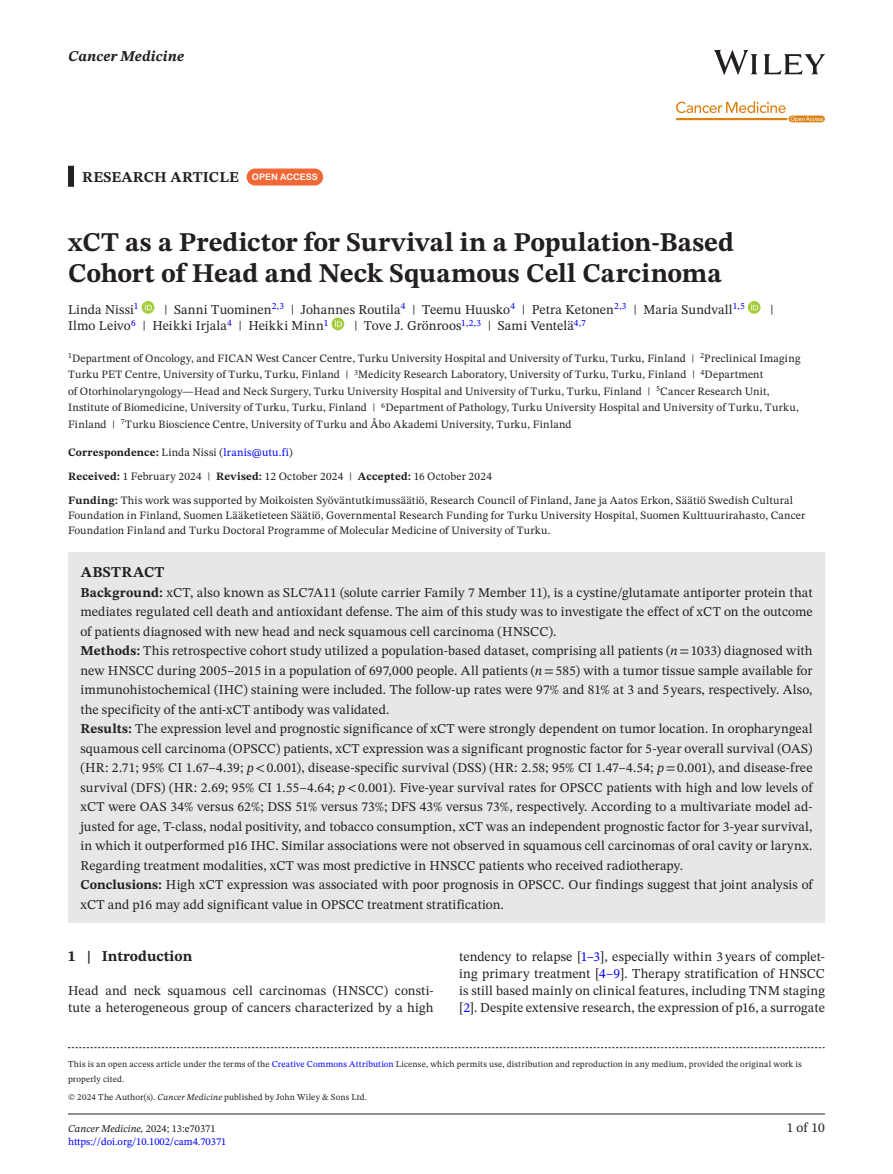
<style>
.page{position:relative;width:893px;height:1174px;background:#fff}
.page>*{position:absolute;margin:0;border:0;box-sizing:border-box;transform-origin:0 0}
.t1{font:700 27px/31.5px "STIX Two Text";color:#231f20}
.t2{font:700 15px "STIX Two Text";letter-spacing:.01em;color:#231f20}
.t3{font:italic 700 15px "STIX Two Text";letter-spacing:.01em;color:#231f20}
.t4{font:13.5px/19.5px "STIX Two Text";letter-spacing:.01em;color:#231f20}
.t5{font:11.25px/16.5px "STIX Two Text";letter-spacing:.015em;color:#231f20}
.t6{font:10.5px "STIX Two Text";color:#00f}
.t7{font:italic 10.5px "STIX Two Text";color:#231f20}
.t8{font:9px/15px "STIX Two Text";letter-spacing:.02em;color:#231f20}
.s1{font-family:"Arial Rounded MT Bold";font-weight:400;font-size:9px;color:#fff}
.s2{font-weight:700}
.s3{color:#00f}
.s4{font-style:italic}
.s5{font-style:normal}
</style>
<div class="page">
<hr style="left:68px;top:1113px;width:757px;height:1px;background:#231f20">
<img style="left:714px;top:51px;width:111px;height:23px">
<svg style="left:676px;top:101px;width:149px;height:21px"></svg>
<div style="left:68px;top:166px;width:6px;height:21px;background:#231f20"></div>
<div style="left:68px;top:552px;width:757px;height:42px;background:#e6e7e9"></div>
<div style="left:68px;top:571px;width:757px;height:78px;background:#e6e7e9"></div>
<div style="left:68px;top:629px;width:757px;height:98px;background:#e6e7e9"></div>
<div style="left:68px;top:707px;width:757px;height:176px;background:#e6e7e9"></div>
<div style="left:68px;top:863px;width:757px;height:59px;background:#e6e7e9"></div>
<div style="left:247px;top:168px;width:76px;height:17px;background:#f16736;border-radius:9px"></div>
<svg style="left:142px;top:301px;width:12px;height:13px"></svg>
<svg style="left:145px;top:303px;width:7px;height:7px"></svg>
<svg style="left:748px;top:301px;width:13px;height:13px"></svg>
<svg style="left:751px;top:303px;width:7px;height:7px"></svg>
<svg style="left:331px;top:317px;width:13px;height:13px"></svg>
<svg style="left:335px;top:320px;width:7px;height:7px"></svg>
<svg style="left:68px;top:1047px;width:757px;height:1px"></svg>
<p class="t3" style="left:68px;top:46px;width:118px">Cancer Medicine</p>
<p class="t2" style="left:82px;top:166px;width:237px">RESEARCH ARTICLE <span class="s1">OPEN ACCESS</span></p>
<h1 class="t1" style="left:68px;top:227px;width:667px">xCT as a Predictor for Survival in a Population-Based<br>Cohort of Head and Neck Squamous Cell Carcinoma</h1>
<p class="t4" style="left:68px;top:299px;width:72px">Linda Nissi<sup>1</sup></p>
<p class="t4" style="left:164px;top:299px;width:582px">| Sanni Tuominen<sup>2,3</sup> | Johannes Routila<sup>4</sup> | Teemu Huusko<sup>4</sup> | Petra Ketonen<sup>2,3</sup> | Maria Sundvall<sup>1,5</sup></p>
<p class="t4" style="left:770px;top:299px;width:5px">|</p>
<p class="t4" style="left:68px;top:316px;width:262px">Ilmo Leivo<sup>6</sup> | Heikki Irjala<sup>4</sup> | Heikki Minn<sup>1</sup></p>
<p class="t4" style="left:354px;top:316px;width:233px">| Tove J. Grönroos<sup>1,2,3</sup> | Sami Ventelä<sup>4,7</sup></p>
<p class="t5" style="left:68px;top:350px;width:734px"><sup>1</sup>Department of Oncology, and FICAN West Cancer Centre, Turku University Hospital and University of Turku, Turku, Finland | <sup>2</sup>Preclinical Imaging Turku PET Centre, University of Turku, Turku, Finland | <sup>3</sup>Medicity Research Laboratory, University of Turku, Turku, Finland | <sup>4</sup>Department<br>of Otorhinolaryngology—Head and Neck Surgery, Turku University Hospital and University of Turku, Turku, Finland | <sup>5</sup>Cancer Research Unit, Institute of Biomedicine, University of Turku, Turku, Finland | <sup>6</sup>Department of Pathology, Turku University Hospital and University of Turku, Turku, Finland | <sup>7</sup>Turku Bioscience Centre, University of Turku and Åbo Akademi University, Turku, Finland</p>
<p class="t5" style="left:68px;top:440px;width:727px;line-height:24px"><span class="s2">Correspondence:</span> Linda Nissi (<span class="s3">lranis@utu.fi</span>)<br><span class="s2">Received:</span> 1 February 2024 | <span class="s2">Revised:</span> 12 October 2024 | <span class="s2">Accepted:</span> 16 October 2024<br><span class="s2">Funding:</span> This work was supported by Moikoisten Syöväntutkimussäätiö, Research Council of Finland, Jane ja Aatos Erkon, Säätiö Swedish Cultural</p>
<p class="t5" style="left:68px;top:507px;width:739px;line-height:15px">Foundation in Finland, Suomen Lääketieteen Säätiö, Governmental Research Funding for Turku University Hospital, Suomen Kulttuurirahasto, Cancer<br>Foundation Finland and Turku Doctoral Programme of Molecular Medicine of University of Turku.</p>
<p class="t2" style="left:81px;top:561px;width:85px">ABSTRACT</p>
<p class="t4" style="left:80px;top:582px;width:734px"><span class="s2">Background:</span> xCT, also known as SLC7A11 (solute carrier Family 7 Member 11), is a cystine/glutamate antiporter protein that mediates regulated cell death and antioxidant defense. The aim of this study was to investigate the effect of xCT on the outcome of patients diagnosed with new head and neck squamous cell carcinoma (HNSCC).<br><span class="s2">Methods:</span> This retrospective cohort study utilized a population-based dataset, comprising all patients (<span class="s4">n</span>=1033) diagnosed with new HNSCC during 2005–2015 in a population of 697,000 people. All patients (<span class="s4">n</span>=585) with a tumor tissue sample available for immunohistochemical (IHC) staining were included. The follow-up rates were 97% and 81% at 3 and 5 years, respectively. Also, the specificity of the anti-xCT antibody was validated.<br><span class="s2">Results:</span> The expression level and prognostic significance of xCT were strongly dependent on tumor location. In oropharyngeal squamous cell carcinoma (OPSCC) patients, xCT expression was a significant prognostic factor for 5-year overall survival (OAS) (HR: 2.71; 95% CI 1.67–4.39; <span class="s4">p</span>&lt;0.001), disease-specific survival (DSS) (HR: 2.58; 95% CI 1.47–4.54; <span class="s4">p</span>=0.001), and disease-free survival (DFS) (HR: 2.69; 95% CI 1.55–4.64; <span class="s4">p</span>&lt;0.001). Five-year survival rates for OPSCC patients with high and low levels of xCT were OAS 34% versus 62%; DSS 51% versus 73%; DFS 43% versus 73%, respectively. According to a multivariate model ad&shy;justed for age, T-class, nodal positivity, and tobacco consumption, xCT was an independent prognostic factor for 3-year survival, in which it outperformed p16 IHC. Similar associations were not observed in squamous cell carcinomas of oral cavity or larynx.<br>Regarding treatment modalities, xCT was most predictive in HNSCC patients who received radiotherapy.<br><span class="s2">Conclusions:</span> High xCT expression was associated with poor prognosis in OPSCC. Our findings suggest that joint analysis of xCT and p16 may add significant value in OPSCC treatment stratification.</p>
<p class="t2" style="left:68px;top:944px;width:126px">1 | Introduction</p>
<p class="t4" style="left:68px;top:981px;width:367px;line-height:17.2px">Head and neck squamous cell carcinomas (HNSCC) consti&shy;tute a heterogeneous group of cancers characterized by a high</p>
<p class="t4" style="left:459px;top:947px;width:367px;line-height:17.2px;text-align:justify">tendency to relapse [<span class="s3">1–3</span>], especially within 3 years of complet&shy;ing primary treatment [<span class="s3">4–9</span>]. Therapy stratification of HNSCC is still based mainly on clinical features, including TNM staging [<span class="s3">2</span>]. Despite extensive research, the expression of p16, a surrogate</p>
<p class="t8" style="left:68px;top:1056px;width:735px">This is an open access article under the terms of the <span class="s3">Creative Commons Attribution</span> License, which permits use, distribution and reproduction in any medium, provided the original work is properly cited.</p>
<p class="t8" style="left:68px;top:1089px;width:301px">© 2024 The Author(s). <span class="s4">Cancer Medicine</span> published by John Wiley &amp; Sons Ltd.</p>
<p class="t7" style="left:68px;top:1121px;width:149px">Cancer Medicine, <span class="s5">2024; 13:e70371</span></p>
<p class="t4" style="left:787px;top:1118px;width:40px">1 of 10</p>
<p class="t6" style="left:68px;top:1134px;width:160px">https://doi.org/10.1002/cam4.70371</p>
</div>
